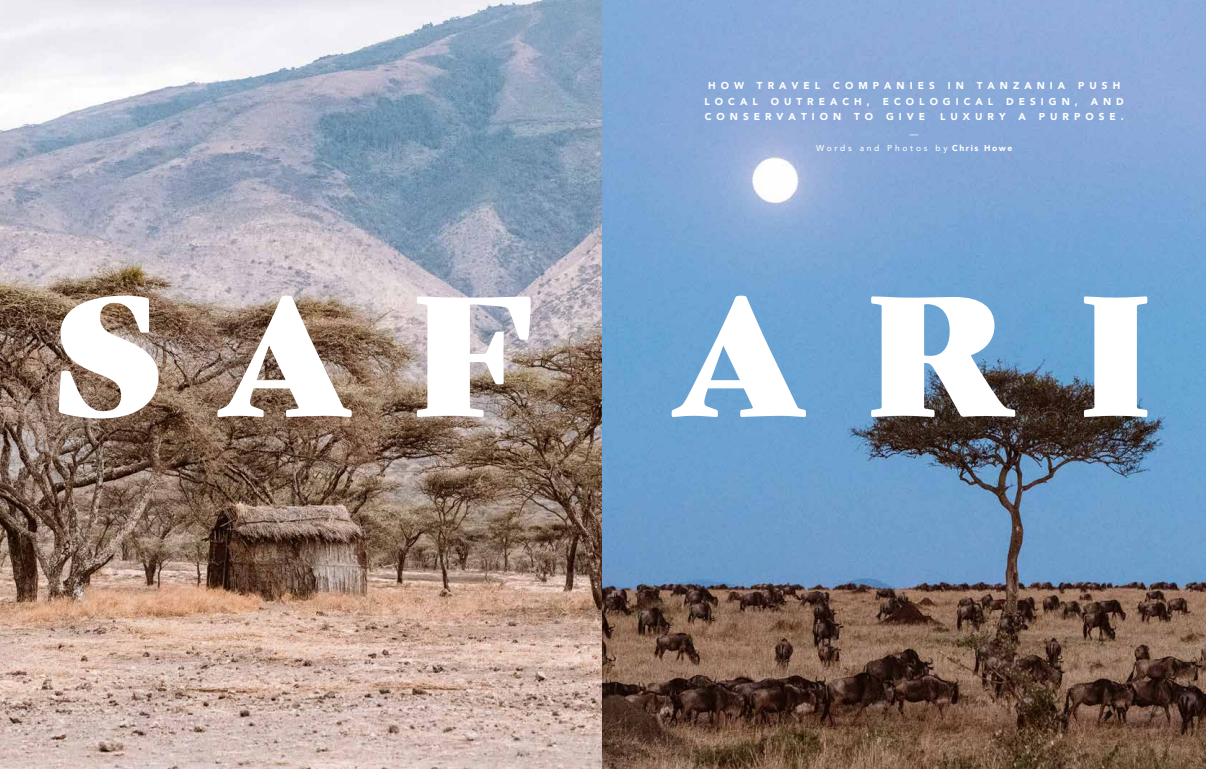
<style>
.page{position:relative;width:1206px;height:769px;background:#fff}
.page>*{position:absolute;margin:0;border:0;box-sizing:border-box;transform-origin:0 0}
.t1{font:164px "Gastromond";letter-spacing:.38em;color:#fff}
.t2{font:900 10px "Avenir";letter-spacing:.5em;color:#fff}
.t3{font:500 8.5px/13.8px "Avenir";letter-spacing:.32em;color:#fff;text-align:center}
.s1{font-weight:900}
</style>
<div class="page">
<img style="left:0;top:0;width:1206px;height:769px">
<p class="t2" style="left:708px;top:77px;width:37px">HOW</p>
<p class="t2" style="left:757px;top:77px;width:65px">TRAVEL</p>
<p class="t2" style="left:833px;top:77px;width:103px">COMPANIES</p>
<p class="t2" style="left:948px;top:77px;width:18px">I N</p>
<p class="t2" style="left:977px;top:77px;width:90px">TANZANIA</p>
<p class="t2" style="left:1078px;top:77px;width:44px">PUSH</p>
<p class="t2" style="left:705px;top:93px;width:55px">LOCAL</p>
<p class="t2" style="left:771px;top:93px;width:101px">OUTREACH,</p>
<p class="t2" style="left:883px;top:93px;width:112px">ECOLOGICAL</p>
<p class="t2" style="left:1006px;top:93px;width:73px">DESIGN,</p>
<p class="t2" style="left:1091px;top:93px;width:35px">AND</p>
<p class="t2" style="left:705px;top:108px;width:138px">CONSERVATION</p>
<p class="t2" style="left:854px;top:108px;width:21px">T O</p>
<p class="t2" style="left:886px;top:108px;width:41px">GIVE</p>
<p class="t2" style="left:940px;top:108px;width:67px">LUXURY</p>
<p class="t2" style="left:1019px;top:108px;width:9px">A</p>
<p class="t2" style="left:1039px;top:108px;width:86px">PURPOSE.</p>
<p class="t3" style="left:816px;top:127px;width:197px">—<br>Words and Photos by <span class="s1">Chris Howe</span></p>
<h1 class="t1" style="left:56px;top:228px;width:1096px">SAF ARI</h1>
</div>
